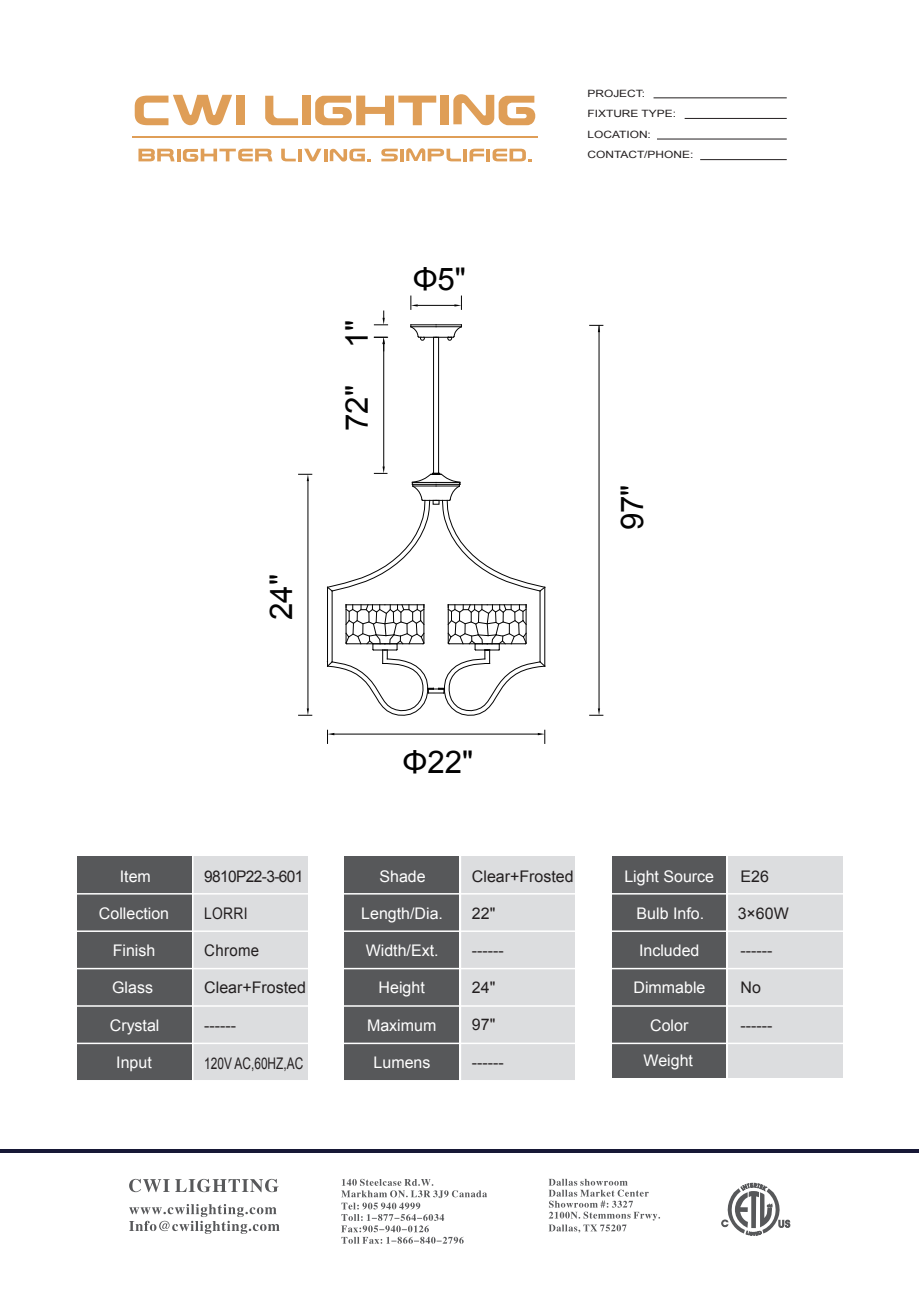
<style>
.page{position:relative;width:919px;height:1289px;background:#fff}
.page>*{position:absolute;margin:0;border:0;box-sizing:border-box;transform-origin:0 0}
.t1{font:31.2px "Arial";color:#030303}
.t2{font:16.05px "Arial";color:#fff}
.t3{font:16.05px "Arial";color:#231f20}
.t4{font:16.05px "Arial";color:#231f20;scale:.74 1}
.t5{font:16.05px "Arial";letter-spacing:-.04em;color:#231f20}
.t6{font:16.05px "Arial";color:#231f20;scale:.94 1}
.t7{font:16.05px "Arial";color:#231f20;scale:.87 1}
.t8{font:10.05px/20.5px "Arial";color:#231f20;scale:1.19 1}
.s1{color:#000}
</style>
<div class="page">
<hr style="left:132px;top:136px;width:406px;height:2px;background:#df9e57">
<svg style="left:135px;top:95px;width:97px;height:30px"></svg>
<div style="left:236px;top:96px;width:9px;height:29px;background:#df9e57"></div>
<svg style="left:265px;top:96px;width:33px;height:29px"></svg>
<svg style="left:315px;top:96px;width:121px;height:29px"></svg>
<svg style="left:453px;top:94px;width:82px;height:31px"></svg>
<div style="left:302px;top:96px;width:9px;height:29px;background:#df9e57"></div>
<div style="left:440px;top:96px;width:9px;height:29px;background:#df9e57"></div>
<svg style="left:281px;top:149px;width:15px;height:12px"></svg>
<hr style="left:298px;top:149px;width:4px;height:12px;background:#df9e57">
<svg style="left:381px;top:149px;width:17px;height:12px"></svg>
<hr style="left:400px;top:149px;width:4px;height:12px;background:#df9e57">
<svg style="left:469px;top:149px;width:15px;height:12px"></svg>
<hr style="left:486px;top:149px;width:4px;height:12px;background:#df9e57">
<hr style="left:463px;top:149px;width:4px;height:12px;background:#df9e57">
<svg style="left:492px;top:149px;width:40px;height:12px"></svg>
<svg style="left:304px;top:149px;width:67px;height:12px"></svg>
<svg style="left:406px;top:148px;width:55px;height:13px"></svg>
<svg style="left:138px;top:149px;width:134px;height:13px"></svg>
<hr style="left:653px;top:97px;width:133px;height:1px;background:#231f20">
<hr style="left:684px;top:118px;width:102px;height:1px;background:#231f20">
<hr style="left:657px;top:139px;width:129px;height:1px;background:#231f20">
<hr style="left:700px;top:159px;width:86px;height:1px;background:#231f20">
<hr style="left:0;top:1149px;width:918px;height:4px;background:#171836">
<div style="left:611px;top:856px;width:115px;height:221px;background:#57585a"></div>
<div style="left:77px;top:856px;width:114px;height:224px;background:#57585a"></div>
<div style="left:344px;top:856px;width:115px;height:224px;background:#57585a"></div>
<div style="left:728px;top:856px;width:114px;height:221px;background:#dcdddf"></div>
<div style="left:193px;top:856px;width:115px;height:224px;background:#dcdddf"></div>
<div style="left:460px;top:856px;width:115px;height:224px;background:#dcdddf"></div>
<hr style="left:76px;top:893px;width:767px;height:1px;background:#fff">
<hr style="left:76px;top:930px;width:767px;height:1px;background:#fff">
<hr style="left:76px;top:967px;width:767px;height:2px;background:#fff">
<hr style="left:76px;top:1005px;width:767px;height:1px;background:#fff">
<hr style="left:76px;top:1042px;width:767px;height:2px;background:#fff">
<hr style="left:76px;top:1079px;width:767px;height:2px;background:#fff">
<hr style="left:459px;top:840px;width:2px;height:240px;background:#fff">
<svg style="left:721px;top:1182px;width:69px;height:53px"></svg>
<svg style="left:341px;top:1178px;width:146px;height:65px"></svg>
<svg style="left:548px;top:1178px;width:112px;height:54px"></svg>
<svg style="left:129px;top:1178px;width:149px;height:14px"></svg>
<svg style="left:129px;top:1204px;width:150px;height:29px"></svg>
<hr style="left:544px;top:587px;width:1px;height:79px;background:#030303">
<hr style="left:539px;top:591px;width:1px;height:71px;background:#030303">
<hr style="left:327px;top:587px;width:1px;height:79px;background:#030303">
<hr style="left:332px;top:591px;width:1px;height:71px;background:#030303">
<svg style="left:326px;top:604px;width:220px;height:112px"></svg>
<svg style="left:410px;top:324px;width:52px;height:17px"></svg>
<div style="left:433px;top:337px;width:6px;height:137px;border:1px solid #030303"></div>
<hr style="left:417px;top:305px;width:37px;height:1px;background:#030303">
<svg style="left:454px;top:296px;width:8px;height:13px"></svg>
<svg style="left:410px;top:296px;width:7px;height:13px"></svg>
<svg style="left:374px;top:311px;width:13px;height:14px"></svg>
<hr style="left:383px;top:344px;width:1px;height:122px;background:#030303">
<svg style="left:374px;top:337px;width:13px;height:14px"></svg>
<svg style="left:327px;top:466px;width:219px;height:126px"></svg>
<hr style="left:307px;top:481px;width:1px;height:227px;background:#030303">
<svg style="left:298px;top:474px;width:14px;height:7px"></svg>
<svg style="left:298px;top:708px;width:14px;height:8px"></svg>
<hr style="left:598px;top:326px;width:1px;height:382px;background:#030303">
<svg style="left:589px;top:325px;width:14px;height:7px"></svg>
<svg style="left:589px;top:708px;width:14px;height:8px"></svg>
<hr style="left:334px;top:733px;width:203px;height:1px;background:#030303">
<svg style="left:327px;top:730px;width:7px;height:13px"></svg>
<svg style="left:537px;top:730px;width:8px;height:13px"></svg>
<h1 class="t1" style="left:336px;top:348px;width:30px;rotate:-90deg">1"</h1>
<h1 class="t1" style="left:336px;top:431px;width:47px;rotate:-90deg">72"</h1>
<h1 class="t1" style="left:412px;top:259px;width:55px"><span class="s1">Φ</span>5"</h1>
<h1 class="t1" style="left:261px;top:620px;width:47px;rotate:-90deg">24"</h1>
<p class="t8" style="left:587px;top:83px;width:90px">PROJECT:<br>FIXTURE TYPE:<br>LOCATION:<br>CONTACT/PHONE:</p>
<h1 class="t1" style="left:611px;top:530px;width:47px;rotate:-90deg">97"</h1>
<p class="t2" style="left:120px;top:865px;width:33px">Item</p>
<p class="t2" style="left:99px;top:903px;width:72px">Collection</p>
<p class="t2" style="left:113px;top:940px;width:44px">Finish</p>
<p class="t2" style="left:112px;top:977px;width:42px">Glass</p>
<p class="t2" style="left:110px;top:1014px;width:51px">Crystal</p>
<p class="t2" style="left:116px;top:1051px;width:37px">Input</p>
<p class="t5" style="left:204px;top:865px;width:101px">9810P22-3-601</p>
<p class="t7" style="left:204px;top:903px;width:51px">LORRI</p>
<p class="t6" style="left:204px;top:940px;width:60px">Chrome</p>
<p class="t3" style="left:204px;top:977px;width:103px">Clear+Frosted</p>
<p class="t3" style="left:204px;top:1014px;width:33px">------</p>
<p class="t4" style="left:204px;top:1052px;width:135px">120V AC,60HZ,AC</p>
<h1 class="t1" style="left:402px;top:741px;width:72px"><span class="s1">Φ</span>22"</h1>
<p class="t2" style="left:379px;top:865px;width:48px">Shade</p>
<p class="t2" style="left:361px;top:903px;width:83px">Length/Dia.</p>
<p class="t2" style="left:366px;top:940px;width:74px">Width/Ext.</p>
<p class="t2" style="left:378px;top:977px;width:48px">Height</p>
<p class="t2" style="left:367px;top:1014px;width:71px">Maximum</p>
<p class="t2" style="left:373px;top:1051px;width:58px">Lumens</p>
<p class="t3" style="left:472px;top:865px;width:103px">Clear+Frosted</p>
<p class="t3" style="left:472px;top:903px;width:25px">22"</p>
<p class="t3" style="left:472px;top:940px;width:33px">------</p>
<p class="t3" style="left:472px;top:977px;width:25px">24"</p>
<p class="t3" style="left:472px;top:1014px;width:25px">97"</p>
<p class="t3" style="left:472px;top:1051px;width:33px">------</p>
<p class="t2" style="left:624px;top:865px;width:91px">Light Source</p>
<p class="t2" style="left:636px;top:903px;width:69px">Bulb Info.</p>
<p class="t2" style="left:639px;top:940px;width:62px">Included</p>
<p class="t2" style="left:633px;top:977px;width:73px">Dimmable</p>
<p class="t2" style="left:650px;top:1014px;width:40px">Color</p>
<p class="t2" style="left:643px;top:1049px;width:51px">Weight</p>
<p class="t3" style="left:740px;top:865px;width:30px">E26</p>
<p class="t3" style="left:737px;top:903px;width:53px">3×60W</p>
<p class="t3" style="left:740px;top:940px;width:33px">------</p>
<p class="t3" style="left:740px;top:977px;width:22px">No</p>
<p class="t3" style="left:740px;top:1014px;width:33px">------</p>
</div>
